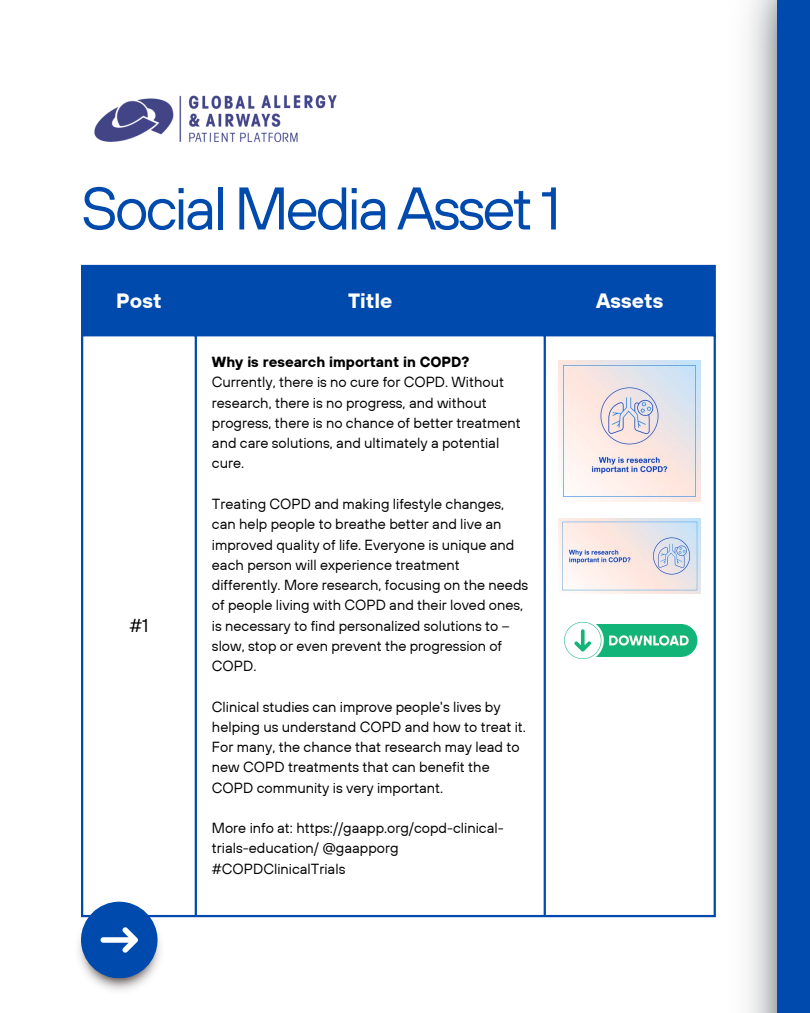
<style>
.page{position:relative;width:810px;height:1013px;background:#fff}
.page>*{position:absolute;margin:0;border:0;box-sizing:border-box;transform-origin:0 0}
.t1{font:60px "TT Hoves";letter-spacing:-.05em;color:#004aad}
.t2{font:700 20.6px "TT Hoves";color:#fff}
.t3{font:18.6px "TT Hoves";color:#000}
.t4{font:14.6px/20.2px "TT Hoves";color:#000}
.t5{font:700 14.6px "TT Hoves";color:#000}
</style>
<div class="page">
<img style="left:545px;top:0;width:232px;height:1012px">
<div style="left:777px;top:0;width:33px;height:1012px;background:#004aad"></div>
<img style="left:78px;top:865px;width:125px;height:126px">
<div style="left:81px;top:901px;width:77px;height:77px;background:#004aad;border-radius:50%"></div>
<svg style="left:101px;top:927px;width:37px;height:25px"></svg>
<div style="left:83px;top:267px;width:631px;height:67px;background:#004aad"></div>
<hr style="left:81px;top:267px;width:2px;height:647px;background:#004aad">
<hr style="left:195px;top:267px;width:2px;height:647px;background:#004aad">
<hr style="left:544px;top:267px;width:2px;height:647px;background:#004aad">
<hr style="left:714px;top:267px;width:2px;height:647px;background:#004aad">
<hr style="left:81px;top:265px;width:635px;height:2px;background:#004aad">
<hr style="left:81px;top:334px;width:635px;height:2px;background:#004aad">
<hr style="left:81px;top:914px;width:635px;height:3px;background:#004aad">
<img style="left:94px;top:95px;width:243px;height:48px">
<img style="left:559px;top:360px;width:141px;height:142px">
<img style="left:559px;top:519px;width:141px;height:74px">
<svg style="left:562px;top:619px;width:135px;height:42px"></svg>
<p class="t1" style="left:81px;top:169px;width:481px">Social Media Asset 1</p>
<h1 class="t2" style="left:116px;top:287px;width:47px">Post</h1>
<p class="t2" style="left:348px;top:287px;width:46px">Title</p>
<p class="t2" style="left:596px;top:287px;width:69px">Assets</p>
<p class="t3" style="left:129px;top:613px;width:20px">#1</p>
<p class="t5" style="left:212px;top:352px;width:259px">Why is research important in COPD?</p>
<p class="t4" style="left:212px;top:372px;width:310px">Currently, there is no cure for COPD. Without research, there is no progress, and without progress, there is no chance of better treatment and care solutions, and ultimately a potential cure.</p>
<p class="t4" style="left:212px;top:493px;width:318px">Treating COPD and making lifestyle changes, can help people to breathe better and live an improved quality of life. Everyone is unique and each person will experience treatment differently. More research, focusing on the needs of people living with COPD and their loved ones, is necessary to find personalized solutions to – slow, stop or even prevent the progression of COPD.</p>
<p class="t4" style="left:212px;top:696px;width:316px">Clinical studies can improve people's lives by helping us understand COPD and how to treat it.<br>For many, the chance that research may lead to new COPD treatments that can benefit the COPD community is very important.</p>
<p class="t4" style="left:212px;top:817px;width:293px">More info at: https://gaapp.org/copd-clinical&shy;trials-education/ @gaapporg #COPDClinicalTrials</p>
</div>
